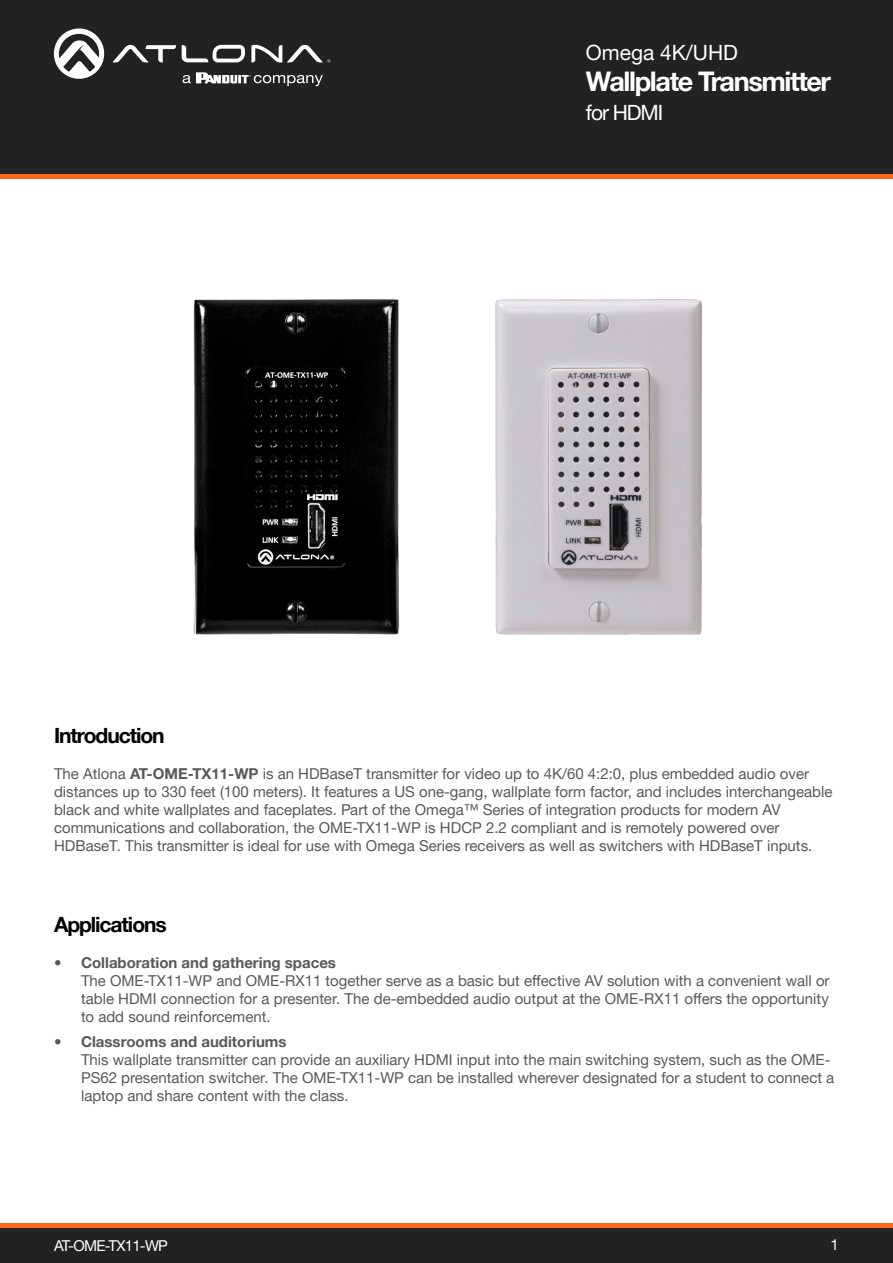
<style>
.page{position:relative;width:893px;height:1263px;background:#fff}
.page>*{position:absolute;margin:0;border:0;box-sizing:border-box;transform-origin:0 0}
.t1{font:700 27px "Helvetica Neue LTW1 G";letter-spacing:-.05em;color:#fff}
.Product_Type_First_Page{font:700 21px "Helvetica Neue LTW1 G";letter-spacing:-.05em;color:#000}
.t2{font:21px "Helvetica Neue LTW1 G";color:#fff}
.General_Text{font:15px/18px "Helvetica Neue LTW1 G";color:#57585a}
.t3{font:15px "Helvetica Neue LTW1 G";letter-spacing:-.05em;color:#fff}
.s1{font-weight:700}
</style>
<div class="page">
<div style="left:0;top:1227px;width:893px;height:36px;background:#222"></div>
<hr style="left:0;top:1223px;width:893px;height:4px;background:#ff661c">
<div style="left:0;top:0;width:893px;height:174px;background:#222"></div>
<hr style="left:0;top:174px;width:893px;height:4px;background:#ff661c">
<svg style="left:182px;top:45px;width:63px;height:17px"></svg>
<svg style="left:113px;top:45px;width:63px;height:18px"></svg>
<svg style="left:251px;top:45px;width:80px;height:18px"></svg>
<svg style="left:54px;top:28px;width:50px;height:51px"></svg>
<svg style="left:183px;top:72px;width:140px;height:14px"></svg>
<img style="left:193px;top:299px;width:509px;height:336px">
<h2 class="t2" style="left:586px;top:39px;width:154px">Omega 4K/UHD</h2>
<h1 class="t1" style="left:586px;top:65px;width:247px">Wallplate Transmitter</h1>
<p class="Product_Type_First_Page" style="left:54px;top:722px;width:112px">Introduction</p>
<h2 class="t2" style="left:586px;top:99px;width:79px">for HDMI</h2>
<p class="General_Text" style="left:54px;top:765px;width:780px">The Atlona <span class="s1">AT-OME-TX11-WP</span> is an HDBaseT transmitter for video up to 4K/60 4:2:0, plus embedded audio over distances up to 330 feet (100 meters). It features a US one-gang, wallplate form factor, and includes interchangeable black and white wallplates and faceplates. Part of the Omega™ Series of integration products for modern AV communications and collaboration, the OME-TX11-WP is HDCP 2.2 compliant and is remotely powered over HDBaseT. This transmitter is ideal for use with Omega Series receivers as well as switchers with HDBaseT inputs.</p>
<p class="Product_Type_First_Page" style="left:54px;top:911px;width:114px">Applications</p>
<p class="General_Text" style="left:81px;top:954px;width:750px;text-indent:-27px"><span class="s1">• Collaboration and gathering spaces<br></span>The OME-TX11-WP and OME-RX11 together serve as a basic but effective AV solution with a convenient wall or table HDMI connection for a presenter. The de-embedded audio output at the OME-RX11 offers the opportunity to add sound reinforcement.</p>
<p class="General_Text" style="left:81px;top:1032px;width:755px;text-indent:-27px"><span class="s1">• Classrooms and auditoriums<br></span>This wallplate transmitter can provide an auxiliary HDMI input into the main switching system, such as the OME-PS62 presentation switcher. The OME-TX11-WP can be installed wherever designated for a student to connect a laptop and share content with the class.</p>
<p class="t3" style="left:54px;top:1236px;width:115px">AT-OME-TX11-WP</p>
<p class="t3" style="left:831px;top:1235px;width:10px">1</p>
</div>
